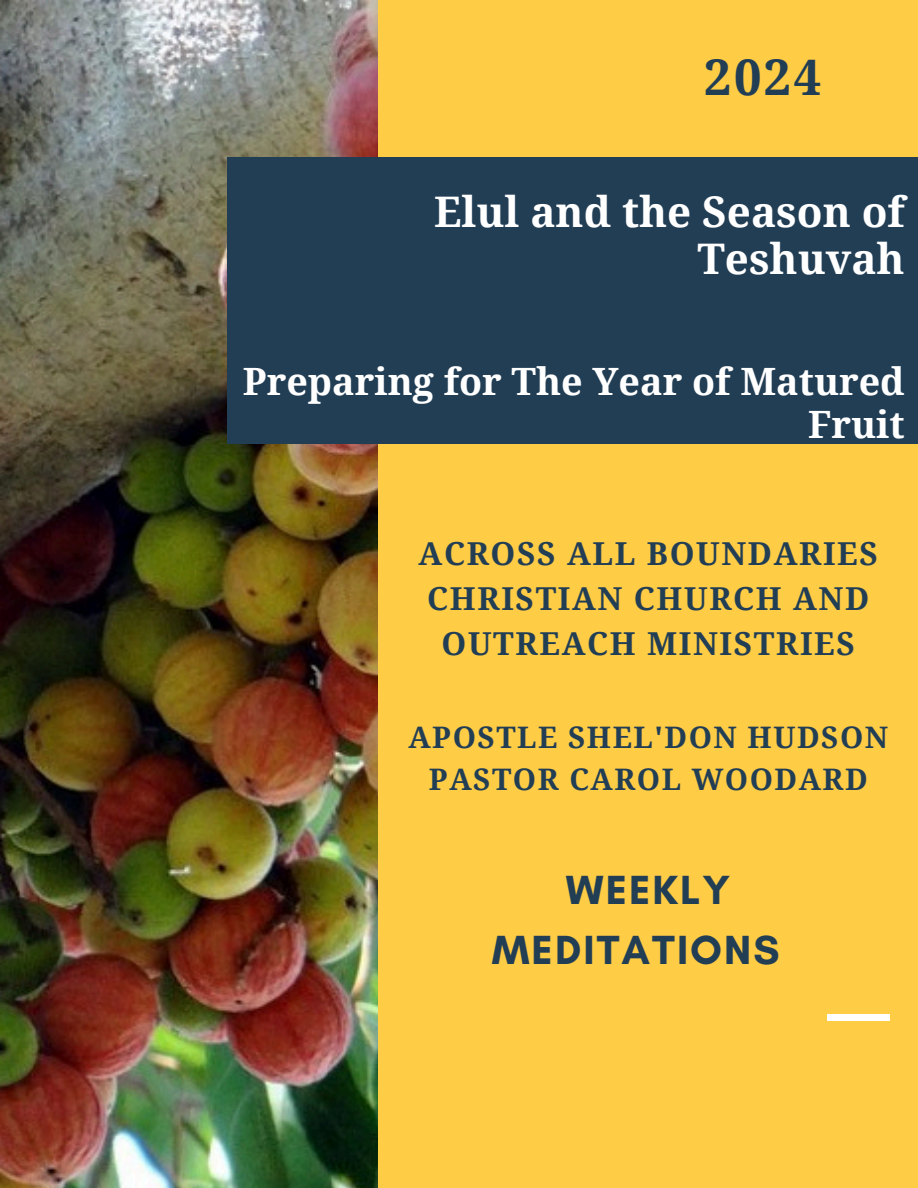
<style>
.page{position:relative;width:918px;height:1188px;background:#ffcc46}
.page>*{position:absolute;margin:0;border:0;box-sizing:border-box;transform-origin:0 0}
.t1{font:700 49.05px "Droid Serif";color:#223e55}
.t2{font:700 42.15px/47.2px "Droid Serif";color:#fff;text-align:right}
.t3{font:700 41.55px/59.7px "Glacial Indifference";letter-spacing:.05em;color:#223e55}
.t4{font:700 37.65px/42.8px "Droid Serif";color:#fff;text-align:right}
.t5{font:700 31.65px/45px "Droid Serif";letter-spacing:.05em;color:#223e55;text-align:center}
.t6{font:700 29.7px "Droid Serif";letter-spacing:.05em;color:#223e55}
</style>
<div class="page">
<img style="left:0;top:0;width:377px;height:1188px">
<div style="left:227px;top:157px;width:691px;height:286px;background:#223e55"></div>
<div style="left:827px;top:1014px;width:62px;height:7px;background:#fff"></div>
<p class="t1" style="left:704px;top:49px;width:118px">2024</p>
<p class="t2" style="left:434px;top:188px;width:472px">Elul and the Season of<br>Teshuvah</p>
<p class="t4" style="left:243px;top:361px;width:663px">Preparing for The Year of Matured<br>Fruit</p>
<h1 class="t5" style="left:419px;top:532px;width:461px">ACROSS ALL BOUNDARIES<br>CHRISTIAN CHURCH AND<br>OUTREACH MINISTRIES</h1>
<p class="t6" style="left:408px;top:720px;width:481px">APOSTLE SHEL'DON HUDSON</p>
<h3 class="t6" style="left:429px;top:763px;width:440px">PASTOR CAROL WOODARD</h3>
<h4 class="t3" style="left:492px;top:860px;width:289px;text-indent:74px">WEEKLY<br>MEDITATIONS</h4>
</div>
